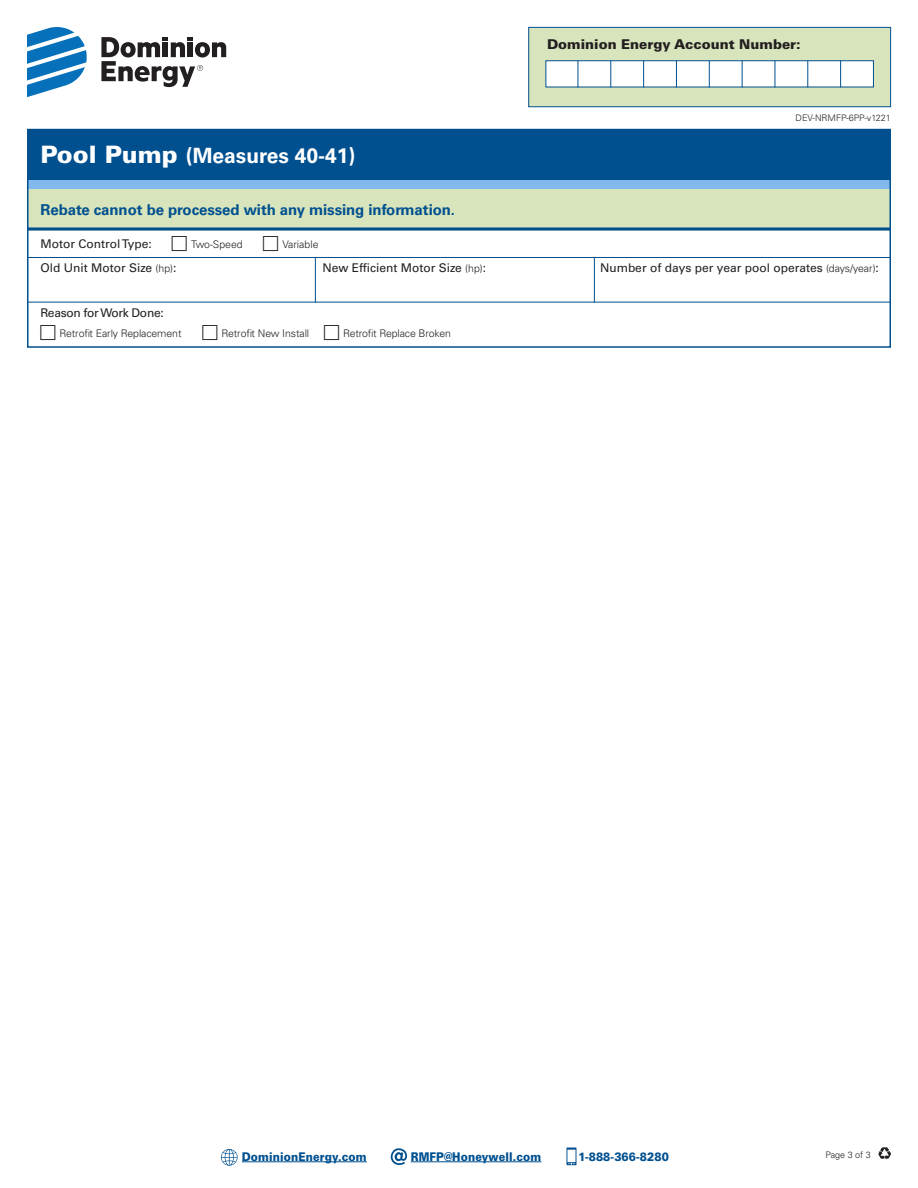
<style>
.page{position:relative;width:918px;height:1188px;background:#fff}
.page>*{position:absolute;margin:0;border:0;box-sizing:border-box;transform-origin:0 0}
.t1{font:700 21px "Univers LT Std";color:#fff}
.t2{font:700 15px "Univers LT Std";letter-spacing:-.005em;color:#005090}
.t3{font:900 13.5px "Univers LT Std";color:#231f20}
.t4{font:12px "Univers LT Std";color:#231f20}
.t5{font:900 12px "Univers LT Std";letter-spacing:.01em;color:#005090;scale:.9 1}
.t6{font:12px "Univers LT Std";letter-spacing:-.025em;color:#231f20}
.t7{font:300 10.5px "Univers LT Std";letter-spacing:-.01em;color:#231f20}
.t8{font:300 9px "Univers LT Std";color:#231f20}
.s1{font-weight:900;font-size:24px}
.s2{font-weight:300;font-size:10.5px}
</style>
<div class="page">
<div style="left:528px;top:27px;width:363px;height:80px;background:#d7e4bc;border:1px solid #005090"></div>
<div style="left:546px;top:60px;width:328px;height:27px;background:#fff;border:1px solid #005090"></div>
<svg style="left:578px;top:60px;width:1px;height:27px"></svg>
<svg style="left:610px;top:60px;width:1px;height:27px"></svg>
<svg style="left:643px;top:60px;width:1px;height:27px"></svg>
<svg style="left:676px;top:60px;width:1px;height:27px"></svg>
<svg style="left:709px;top:60px;width:1px;height:27px"></svg>
<svg style="left:742px;top:60px;width:1px;height:27px"></svg>
<svg style="left:775px;top:60px;width:1px;height:27px"></svg>
<svg style="left:807px;top:60px;width:1px;height:27px"></svg>
<svg style="left:840px;top:60px;width:1px;height:27px"></svg>
<svg style="left:27px;top:27px;width:60px;height:70px"></svg>
<svg style="left:101px;top:37px;width:125px;height:50px"></svg>
<svg style="left:878px;top:1148px;width:13px;height:12px"></svg>
<hr style="left:242px;top:1161px;width:125px;height:1px;background:#005090">
<hr style="left:411px;top:1161px;width:130px;height:1px;background:#005090">
<svg style="left:391px;top:1148px;width:16px;height:17px"></svg>
<svg style="left:566px;top:1148px;width:10px;height:17px"></svg>
<svg style="left:221px;top:1149px;width:17px;height:17px"></svg>
<div style="left:27px;top:189px;width:864px;height:41px;background:#d7e4bc"></div>
<div style="left:27px;top:179px;width:864px;height:10px;background:#81b9ea"></div>
<div style="left:27px;top:129px;width:864px;height:50px;background:#005090"></div>
<div style="left:27px;top:129px;width:864px;height:219px;border:2px solid #005090"></div>
<hr style="left:27px;top:257px;width:864px;height:1px;background:#005090">
<hr style="left:27px;top:302px;width:864px;height:1px;background:#005090">
<hr style="left:315px;top:258px;width:1px;height:44px;background:#005090">
<hr style="left:594px;top:258px;width:1px;height:44px;background:#005090">
<hr style="left:27px;top:227px;width:864px;height:3px;background:#005090">
<p class="t3" style="left:547px;top:36px;width:255px">Dominion Energy Account Number:</p>
<p class="t8" style="left:796px;top:113px;width:97px">DEV-NRMFP-6PP-v1221</p>
<p class="t1" style="left:40px;top:143px;width:316px"><span class="s1">Pool Pump</span> (Measures 40-41)</p>
<p class="t2" style="left:40px;top:201px;width:416px">Rebate cannot be processed with any missing information.</p>
<p class="t4" style="left:40px;top:237px;width:113px">Motor Control Type:</p>
<p class="t7" style="left:191px;top:238px;width:53px">Two-Speed</p>
<p class="t7" style="left:282px;top:238px;width:38px">Variable</p>
<p class="t4" style="left:40px;top:260px;width:137px">Old Unit Motor Size <span class="s2">(hp)</span>:</p>
<p class="t4" style="left:323px;top:260px;width:165px">New Efficient Motor Size <span class="s2">(hp)</span>:</p>
<p class="t4" style="left:600px;top:260px;width:280px">Number of days per year pool operates <span class="s2">(days/year)</span>:</p>
<p class="t6" style="left:40px;top:306px;width:125px">Reason for Work Done:</p>
<p class="t7" style="left:60px;top:327px;width:123px">Retrofit Early Replacement</p>
<p class="t7" style="left:222px;top:327px;width:89px">Retrofit New Install</p>
<p class="t7" style="left:343px;top:327px;width:110px">Retrofit Replace Broken</p>
<p class="t5" style="left:242px;top:1149px;width:140px">DominionEnergy.com</p>
<p class="t8" style="left:825px;top:1149px;width:47px">Page 3 of 3</p>
<p class="t5" style="left:411px;top:1149px;width:147px">RMFP@Honeywell.com</p>
<p class="t5" style="left:579px;top:1149px;width:102px">1-888-366-8280</p>
</div>
